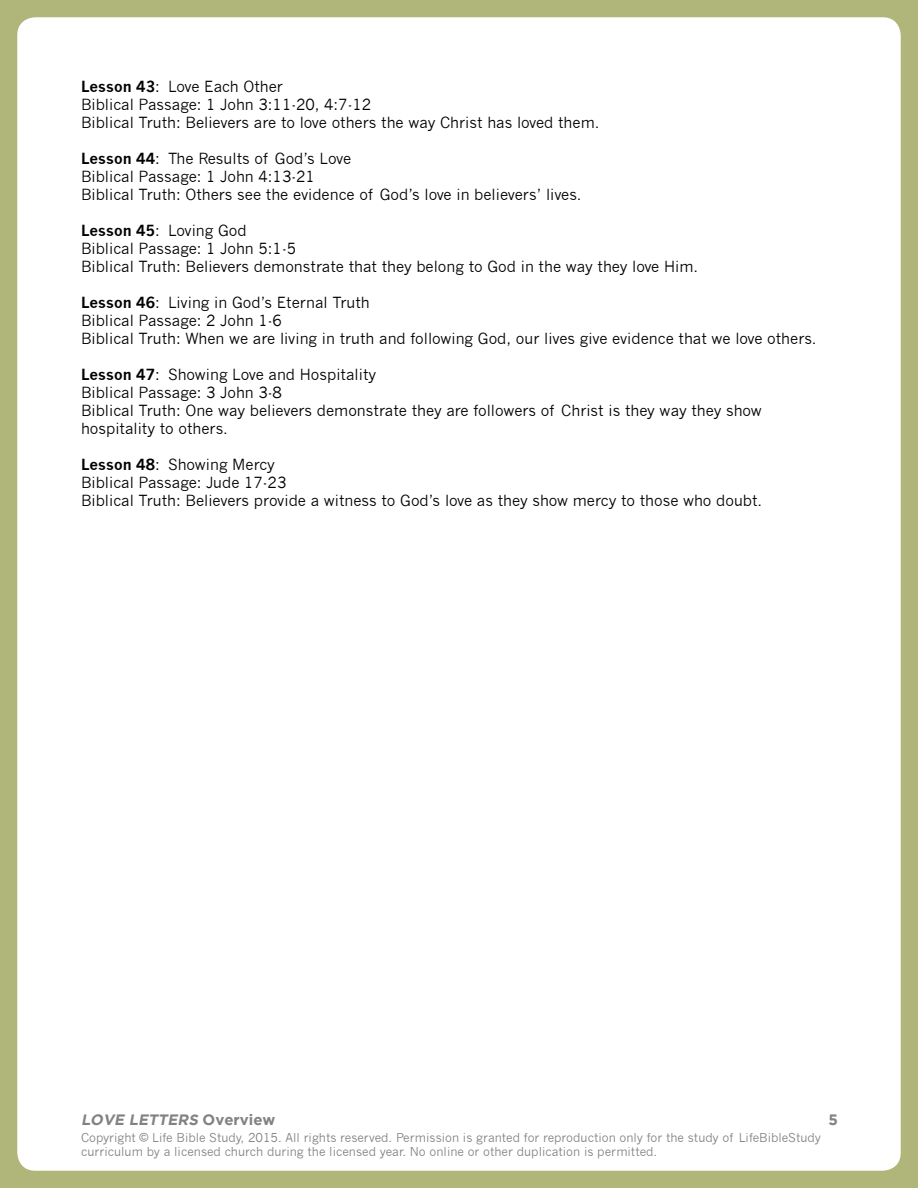
<style>
.page{position:relative;width:918px;height:1188px;background:#b0b579}
.page>*{position:absolute;margin:0;border:0;box-sizing:border-box;transform-origin:0 0}
.t1{font:15px/18px "News Gothic";color:#000}
.t2{font:italic 700 15px "Gotham";color:#808285}
.t3{font:700 15px "Gotham";color:#808285}
.t4{font:12px/14.4px "News Gothic";color:#808285}
.s1{font-weight:700}
.s2{font-style:normal}
</style>
<div class="page">
<div style="left:17px;top:17px;width:884px;height:1154px;background:#fff;border-radius:18px"></div>
<p class="t1" style="left:81px;top:78px;width:520px"><span class="s1">Lesson 43</span>: Love Each Other<br>Biblical Passage: 1 John 3:11-20, 4:7-12<br>Biblical Truth: Believers are to love others the way Christ has loved them.</p>
<p class="t1" style="left:81px;top:150px;width:502px"><span class="s1">Lesson 44</span>: The Results of God’s Love<br>Biblical Passage: 1 John 4:13-21<br>Biblical Truth: Others see the evidence of God’s love in believers’ lives.</p>
<p class="t1" style="left:81px;top:222px;width:619px"><span class="s1">Lesson 45</span>: Loving God<br>Biblical Passage: 1 John 5:1-5<br>Biblical Truth: Believers demonstrate that they belong to God in the way they love Him.</p>
<p class="t1" style="left:81px;top:294px;width:737px"><span class="s1">Lesson 46</span>: Living in God’s Eternal Truth<br>Biblical Passage: 2 John 1-6<br>Biblical Truth: When we are living in truth and following God, our lives give evidence that we love others.</p>
<p class="t1" style="left:81px;top:366px;width:682px"><span class="s1">Lesson 47</span>: Showing Love and Hospitality<br>Biblical Passage: 3 John 3-8<br>Biblical Truth: One way believers demonstrate they are followers of Christ is they way they show hospitality to others.</p>
<p class="t1" style="left:81px;top:456px;width:683px"><span class="s1">Lesson 48</span>: Showing Mercy<br>Biblical Passage: Jude 17-23<br>Biblical Truth: Believers provide a witness to God’s love as they show mercy to those who doubt.</p>
<p class="t2" style="left:81px;top:1111px;width:196px">LOVE LETTERS <span class="s2">O v e r v i e w</span></p>
<p class="t4" style="left:81px;top:1131px;width:741px">Copyright © Life Bible Study, 2015. All rights reserved. Permission is granted for reproduction only for the study of LifeBibleStudy curriculum by a licensed church during the licensed year. No online or other duplication is permitted.</p>
<p class="t3" style="left:828px;top:1111px;width:11px">5</p>
</div>
